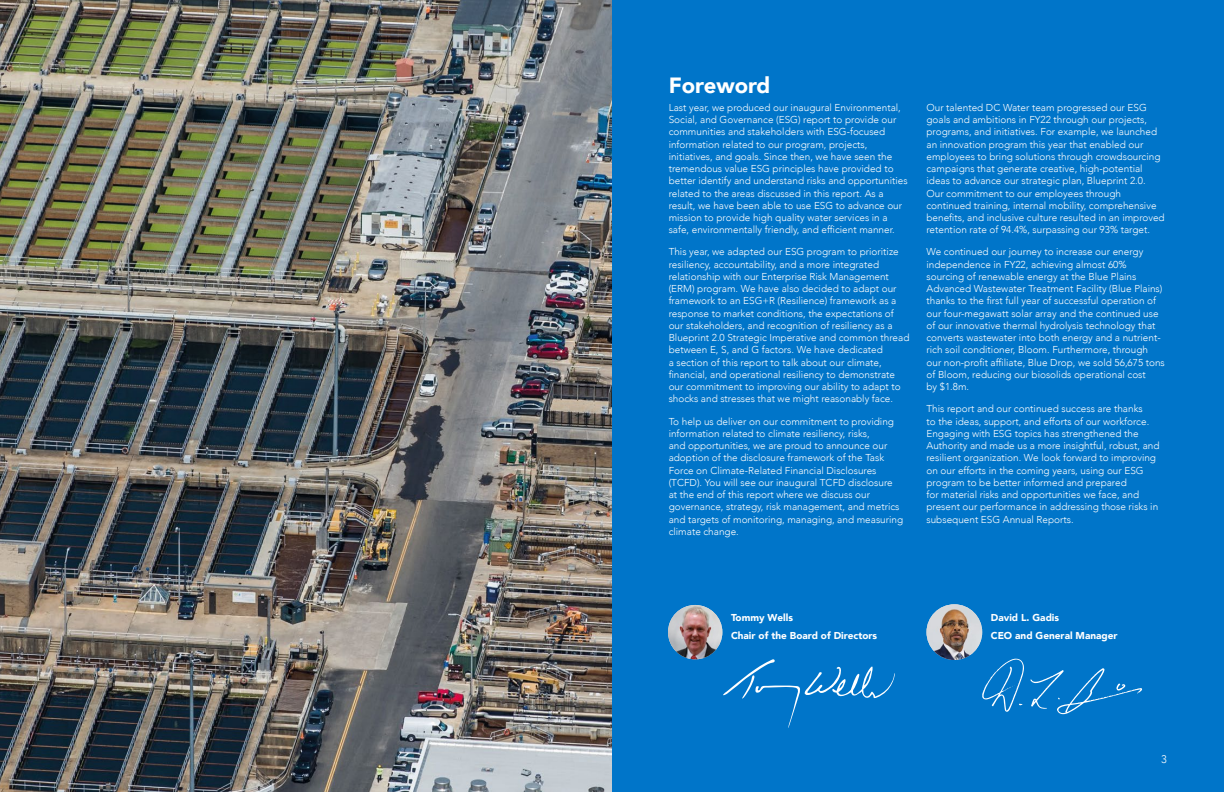
<style>
.page{position:relative;width:1224px;height:792px;background:#fff}
.page>*{position:absolute;margin:0;border:0;box-sizing:border-box;transform-origin:0 0}
.t1{font:900 22px "Avenir";color:#fff}
.t2{font:300 11px "Avenir";color:#fff}
.t3{font:300 10px/12.2px "Avenir";color:#fff}
.t4{font:900 10px/17.7px "Avenir";color:#fff}
</style>
<div class="page">
<div style="left:612px;top:0;width:612px;height:792px;background:#0075c9"></div>
<img style="left:0;top:0;width:612px;height:792px">
<img style="left:668px;top:605px;width:54px;height:54px;border-radius:27px">
<img style="left:927px;top:604px;width:55px;height:56px;border-radius:28px">
<svg style="left:1030px;top:668px;width:112px;height:46px"></svg>
<svg style="left:982px;top:659px;width:42px;height:53px"></svg>
<svg style="left:723px;top:659px;width:172px;height:68px"></svg>
<h1 class="t1" style="left:669px;top:66px;width:103px">Foreword</h1>
<p class="t3" style="left:669px;top:101px;width:240px">Last year, we produced our inaugural Environmental, Social, and Governance (ESG) report to provide our communities and stakeholders with ESG-focused information related to our program, projects, initiatives, and goals. Since then, we have seen the tremendous value ESG principles have provided to better identify and understand risks and opportunities related to the areas discussed in this report. As a result, we have been able to use ESG to advance our mission to provide high quality water services in a safe, environmentally friendly, and efficient manner.</p>
<p class="t3" style="left:669px;top:246px;width:242px">This year, we adapted our ESG program to prioritize resiliency, accountability, and a more integrated relationship with our Enterprise Risk Management (ERM) program. We have also decided to adapt our framework to an ESG+R (Resilience) framework as a response to market conditions, the expectations of our stakeholders, and recognition of resiliency as a Blueprint 2.0 Strategic Imperative and common thread between E, S, and G factors. We have dedicated<br>a section of this report to talk about our climate, financial, and operational resiliency to demonstrate our commitment to improving our ability to adapt to shocks and stresses that we might reasonably face.</p>
<p class="t3" style="left:669px;top:415px;width:236px">To help us deliver on our commitment to providing information related to climate resiliency, risks,<br>and opportunities, we are proud to announce our adoption of the disclosure framework of the Task Force on Climate-Related Financial Disclosures (TCFD). You will see our inaugural TCFD disclosure at the end of this report where we discuss our governance, strategy, risk management, and metrics and targets of monitoring, managing, and measuring climate change.</p>
<p class="t3" style="left:927px;top:101px;width:240px">Our talented DC Water team progressed our ESG goals and ambitions in FY22 through our projects, programs, and initiatives. For example, we launched an innovation program this year that enabled our employees to bring solutions through crowdsourcing campaigns that generate creative, high-potential ideas to advance our strategic plan, Blueprint 2.0.<br>Our commitment to our employees through continued training, internal mobility, comprehensive benefits, and inclusive culture resulted in an improved retention rate of 94.4%, surpassing our 93% target.</p>
<p class="t3" style="left:927px;top:246px;width:240px">We continued our journey to increase our energy independence in FY22, achieving almost 60% sourcing of renewable energy at the Blue Plains Advanced Wastewater Treatment Facility (Blue Plains) thanks to the first full year of successful operation of our four-megawatt solar array and the continued use of our innovative thermal hydrolysis technology that converts wastewater into both energy and a nutrient&shy;rich soil conditioner, Bloom. Furthermore, through our non-profit affiliate, Blue Drop, we sold 56,675 tons of Bloom, reducing our biosolids operational cost<br>by $1.8m.</p>
<p class="t3" style="left:927px;top:403px;width:235px">This report and our continued success are thanks<br>to the ideas, support, and efforts of our workforce.<br>Engaging with ESG topics has strengthened the Authority and made us a more insightful, robust, and resilient organization. We look forward to improving on our efforts in the coming years, using our ESG program to be better informed and prepared<br>for material risks and opportunities we face, and present our performance in addressing those risks in subsequent ESG Annual Reports.</p>
<p class="t4" style="left:731px;top:609px;width:148px">Tommy Wells<br>Chair of the Board of Directors</p>
<p class="t4" style="left:991px;top:609px;width:128px">David L. Gadis<br>CEO and General Manager</p>
<p class="t2" style="left:1161px;top:753px;width:7px">3</p>
</div>
